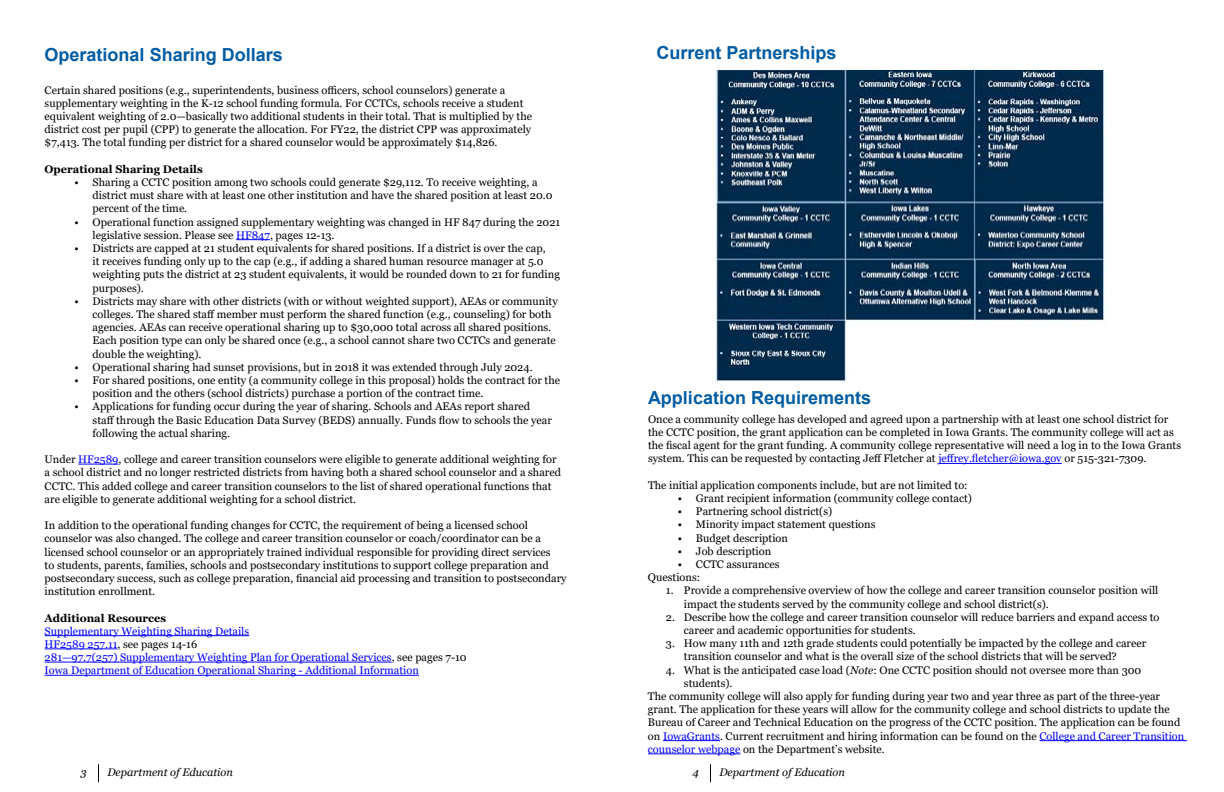
<style>
.page{position:relative;width:1224px;height:792px;background:#fff}
.page>*{position:absolute;margin:0;border:0;box-sizing:border-box;transform-origin:0 0}
.t1{font:700 18px "Arial";color:#005ca3}
.t2{font:11px/13.2px "Georgia";color:#000}
.t3{font:11px/13.2px "Georgia";color:#00f}
.t4{font:italic 11px "Georgia";color:#000}
.t5{font:700 11px "Georgia";color:#000}
.s1{color:#00f}
.s2{color:#000}
.s3{font-style:italic}
</style>
<div class="page">
<svg style="left:98px;top:764px;width:1px;height:18px"></svg>
<svg style="left:710px;top:764px;width:1px;height:18px"></svg>
<hr style="left:236px;top:239px;width:34px;height:1px;background:#00f">
<hr style="left:78px;top:464px;width:41px;height:1px;background:#00f">
<hr style="left:45px;top:635px;width:204px;height:1px;background:#00f">
<hr style="left:45px;top:649px;width:72px;height:1px;background:#00f">
<hr style="left:45px;top:662px;width:347px;height:1px;background:#00f">
<hr style="left:45px;top:675px;width:374px;height:1px;background:#00f">
<hr style="left:938px;top:463px;width:124px;height:1px;background:#00f">
<hr style="left:663px;top:740px;width:57px;height:1px;background:#00f">
<hr style="left:1040px;top:740px;width:147px;height:1px;background:#00f">
<hr style="left:648px;top:754px;width:92px;height:1px;background:#00f">
<img style="left:715px;top:71px;width:391px;height:311px">
<h2 class="t1" style="left:45px;top:42px;width:240px">Operational Sharing Dollars</h2>
<p class="t2" style="left:45px;top:83px;width:462px">Certain shared positions (e.g., superintendents, business officers, school counselors) generate a</p>
<p class="t2" style="left:45px;top:97px;width:489px">supplementary weighting in the K-12 school funding formula. For CCTCs, schools receive a student equivalent weighting of 2.0—basically two additional students in their total. That is multiplied by the district cost per pupil (CPP) to generate the allocation. For FY22, the district CPP was approximately $7,413. The total funding per district for a shared counselor would be approximately $14,826.</p>
<h3 class="t5" style="left:45px;top:162px;width:160px">Operational Sharing Details</h3>
<p class="t2" style="left:93px;top:176px;width:461px;text-indent:-18px">• Sharing a CCTC position among two schools could generate $29,112. To receive weighting, a district must share with at least one other institution and have the shared position at least 20.0 percent of the time.</p>
<p class="t2" style="left:93px;top:215px;width:469px;text-indent:-18px">• Operational function assigned supplementary weighting was changed in HF 847 during the 2021 legislative session. Please see <span class="s1">HF847</span>, pages 12-13.</p>
<p class="t2" style="left:93px;top:242px;width:469px;text-indent:-18px">• Districts are capped at 21 student equivalents for shared positions. If a district is over the cap,<br>it receives funding only up to the cap (e.g., if adding a shared human resource manager at 5.0 weighting puts the district at 23 student equivalents, it would be rounded down to 21 for funding purposes).</p>
<p class="t2" style="left:75px;top:295px;width:485px">• Districts may share with other districts (with or without weighted support), AEAs or community</p>
<p class="t2" style="left:93px;top:308px;width:460px">colleges. The shared staff member must perform the shared function (e.g., counseling) for both</p>
<p class="t2" style="left:93px;top:321px;width:465px">agencies. AEAs can receive operational sharing up to $30,000 total across all shared positions.<br>Each position type can only be shared once (e.g., a school cannot share two CCTCs and generate double the weighting).</p>
<p class="t2" style="left:75px;top:361px;width:460px">• Operational sharing had sunset provisions, but in 2018 it was extended through July 2024.</p>
<p class="t2" style="left:93px;top:374px;width:469px;text-indent:-18px">• For shared positions, one entity (a community college in this proposal) holds the contract for the position and the others (school districts) purchase a portion of the contract time.</p>
<p class="t2" style="left:75px;top:400px;width:457px">• Applications for funding occur during the year of sharing. Schools and AEAs report shared</p>
<p class="t2" style="left:93px;top:413px;width:461px">staff through the Basic Education Data Survey (BEDS) annually. Funds flow to schools the year</p>
<p class="t2" style="left:93px;top:427px;width:139px">following the actual sharing.</p>
<p class="t2" style="left:45px;top:453px;width:518px">Under <span class="s1">HF2589</span>, college and career transition counselors were eligible to generate additional weighting for a school district and no longer restricted districts from having both a shared school counselor and a shared CCTC. This added college and career transition counselors to the list of shared operational functions that are eligible to generate additional weighting for a school district.</p>
<p class="t2" style="left:45px;top:519px;width:485px">In addition to the operational funding changes for CCTC, the requirement of being a licensed school</p>
<p class="t2" style="left:45px;top:532px;width:498px">counselor was also changed. The college and career transition counselor or coach/coordinator can be a</p>
<p class="t2" style="left:45px;top:545px;width:508px">licensed school counselor or an appropriately trained individual responsible for providing direct services to students, parents, families, schools and postsecondary institutions to support college preparation and</p>
<p class="t2" style="left:45px;top:572px;width:523px">postsecondary success, such as college preparation, financial aid processing and transition to postsecondary</p>
<p class="t2" style="left:45px;top:585px;width:112px">institution enrollment.</p>
<h4 class="t5" style="left:45px;top:611px;width:123px">Additional Resources</h4>
<p class="t3" style="left:45px;top:625px;width:423px">Supplementary Weighting Sharing Details<br>HF2589 257.11<span class="s2">, see pages 14-16<br></span>281—97.7(257) Supplementary Weighting Plan for Operational Services<span class="s2">, see pages 7-10<br></span>Iowa Department of Education Operational Sharing - Additional Information</p>
<h2 class="t1" style="left:656px;top:40px;width:182px">Current Partnerships</h2>
<h2 class="t1" style="left:648px;top:385px;width:225px">Application Requirements</h2>
<p class="t2" style="left:648px;top:413px;width:527px">Once a community college has developed and agreed upon a partnership with at least one school district for the CCTC position, the grant application can be completed in Iowa Grants. The community college will act as</p>
<p class="t2" style="left:648px;top:439px;width:535px">the fiscal agent for the grant funding. A community college representative will need a log in to the Iowa Grants system. This can be requested by contacting Jeff Fletcher at <span class="s1">jeffrey.fletcher@iowa.gov</span> or 515-321-7309.</p>
<p class="t2" style="left:648px;top:479px;width:321px">The initial application components include, but are not limited to:</p>
<p class="t2" style="left:678px;top:492px;width:295px">• Grant recipient information (community college contact)</p>
<p class="t2" style="left:678px;top:505px;width:156px">• Partnering school district(s)</p>
<p class="t2" style="left:678px;top:518px;width:199px">• Minority impact statement questions</p>
<p class="t2" style="left:678px;top:532px;width:112px">• Budget description</p>
<p class="t2" style="left:678px;top:545px;width:95px">• Job description</p>
<p class="t2" style="left:648px;top:558px;width:133px;text-indent:30px">• CCTC assurances<br>Questions:</p>
<p class="t2" style="left:684px;top:584px;width:476px;text-indent:-18px">1. Provide a comprehensive overview of how the college and career transition counselor position will impact the students served by the community college and school district(s).</p>
<p class="t2" style="left:684px;top:611px;width:477px;text-indent:-18px">2. Describe how the college and career transition counselor will reduce barriers and expand access to career and academic opportunities for students.</p>
<p class="t2" style="left:684px;top:637px;width:464px;text-indent:-18px">3. How many 11th and 12th grade students could potentially be impacted by the college and career transition counselor and what is the overall size of the school districts that will be served?</p>
<p class="t2" style="left:666px;top:664px;width:477px">4. What is the anticipated case load (<span class="s3">Note</span>: One CCTC position should not oversee more than 300</p>
<p class="t2" style="left:648px;top:677px;width:538px;text-indent:36px">students).<br>The community college will also apply for funding during year two and year three as part of the three-year grant. The application for these years will allow for the community college and school districts to update the Bureau of Career and Technical Education on the progress of the CCTC position. The application can be found on <span class="s1">IowaGrants</span>. Current recruitment and hiring information can be found on the <span class="s1">College and Career Transition counselor webpage</span> on the Department’s website.</p>
<p class="t4" style="left:80px;top:766px;width:8px">3</p>
<p class="t4" style="left:107px;top:766px;width:127px">Department of Education</p>
<p class="t4" style="left:692px;top:766px;width:8px">4</p>
<p class="t4" style="left:719px;top:766px;width:127px">Department of Education</p>
</div>
